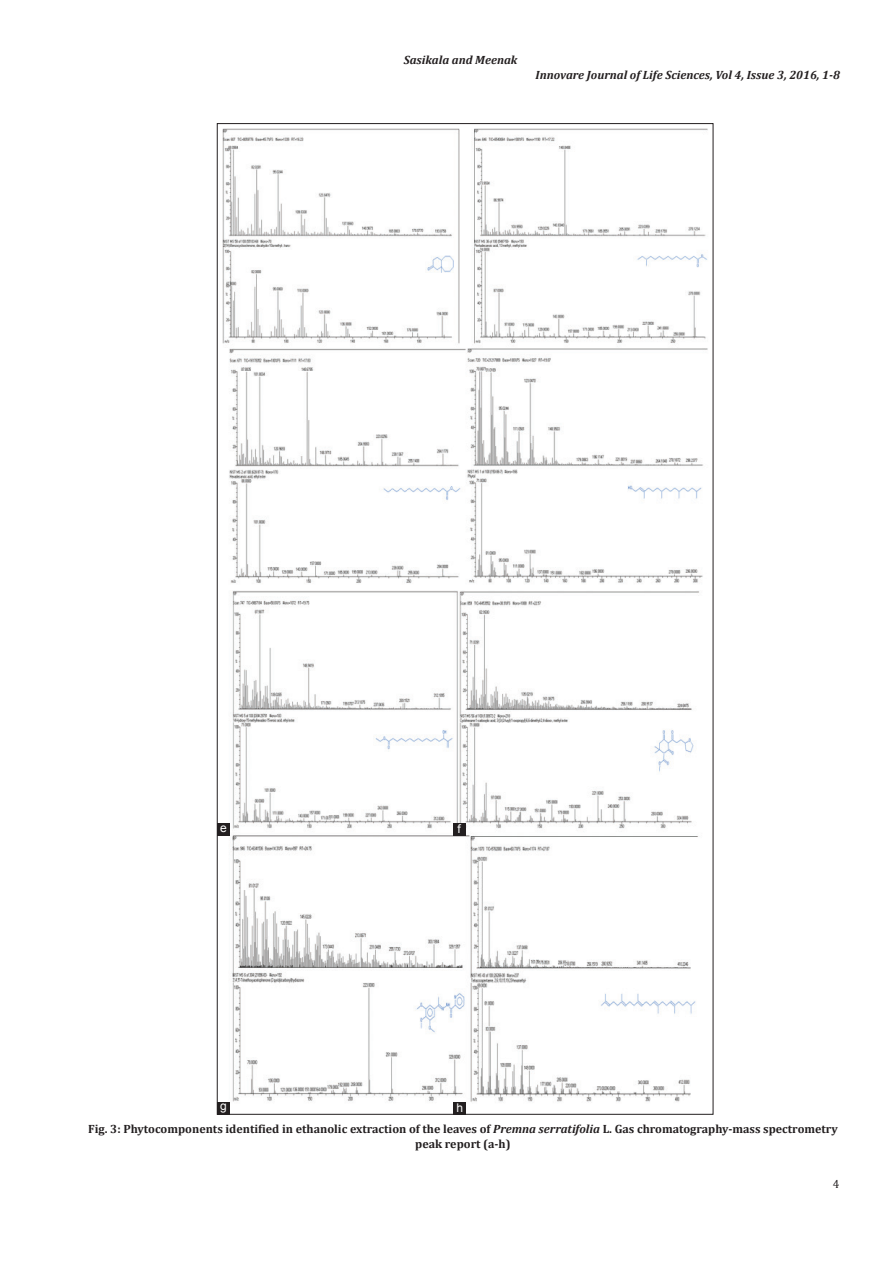
<style>
.page{position:relative;width:894px;height:1263px;background:#fff}
.page>*{position:absolute;margin:0;border:0;box-sizing:border-box;transform-origin:0 0}
.t1{font:700 12px/15px "Cambria";color:#231f20;text-align:center}
.t2{font:italic 700 12px "Cambria";color:#231f20}
.t3{font:12px "Arial";color:#fff}
.t4{font:12px "Cambria";color:#231f20}
.s1{font-style:italic}
</style>
<div class="page">
<img style="left:219px;top:128px;width:489px;height:974px">
<div style="left:452px;top:822px;width:13px;height:13px;background:#231f20"></div>
<div style="left:217px;top:822px;width:13px;height:13px;background:#231f20"></div>
<div style="left:453px;top:1101px;width:13px;height:13px;background:#231f20"></div>
<div style="left:217px;top:1101px;width:13px;height:13px;background:#231f20"></div>
<p class="t2" style="left:403px;top:52px;width:115px">Sasikala and Meenak</p>
<p class="t2" style="left:535px;top:67px;width:305px">Innovare Journal of Life Sciences, Vol 4, Issue 3, 2016, 1-8</p>
<p class="t3" style="left:220px;top:821px;width:8px">e</p>
<p class="t3" style="left:457px;top:822px;width:5px">f</p>
<p class="t3" style="left:220px;top:1099px;width:8px">g</p>
<p class="t3" style="left:456px;top:1101px;width:8px">h</p>
<p class="t1" style="left:88px;top:1120px;width:751px">Fig. 3: Phytocomponents identified in ethanolic extraction of the leaves of <span class="s1">Premna serratifolia</span> L. Gas chromatography-mass spectrometry peak report (a-h)</p>
<p class="t4" style="left:832px;top:1176px;width:8px">4</p>
</div>
